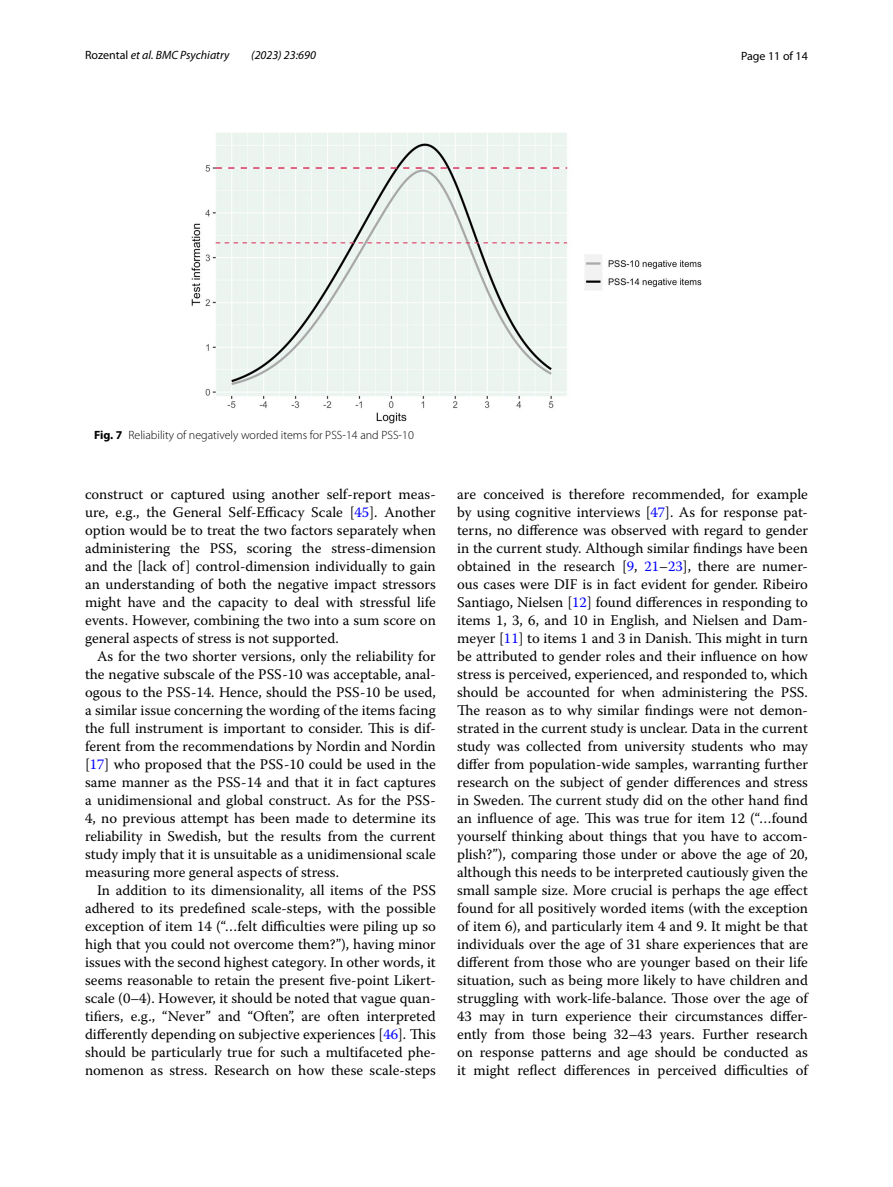
<style>
.page{position:relative;width:893px;height:1187px;background:#fff}
.page>*{position:absolute;margin:0;border:0;box-sizing:border-box;transform-origin:0 0}
.t1{font:14.7px/18px "Warnock Pro";color:#000;text-align:justify}
.t2{font:300 12px "Myriad Pro";color:#000}
.t3{font:italic 12px "Myriad Pro";color:#000}
.t4{font:12px "Myriad Pro";color:#000}
.s1{font-style:normal}
.s2{font-weight:700}
.s3{color:#00f}
</style>
<div class="page">
<img style="left:191px;top:133px;width:511px;height:290px">
<p class="t3" style="left:85px;top:48px;width:146px"><span class="s1">Rozental</span> et al. BMC Psychiatry</p>
<p class="t3" style="left:251px;top:48px;width:66px">(2023) 23:690</p>
<p class="t4" style="left:741px;top:48px;width:68px">Page 11 of 14</p>
<p class="t2" style="left:94px;top:428px;width:321px"><span class="s2">Fig. 7</span> Reliability of negatively worded items for PSS-14 and PSS-10</p>
<p class="t1" style="left:85px;top:485px;width:352px">construct or captured using another self-report meas&shy;ure, e.g., the General Self-Efficacy Scale [<span class="s3">45</span>]. Another option would be to treat the two factors separately when administering the PSS, scoring the stress-dimension and the [lack of] control-dimension individually to gain an understanding of both the negative impact stressors might have and the capacity to deal with stressful life events. However, combining the two into a sum score on general aspects of stress is not supported.</p>
<p class="t1" style="left:85px;top:647px;width:352px;text-indent:12px">As for the two shorter versions, only the reliability for the negative subscale of the PSS-10 was acceptable, anal&shy;ogous to the PSS-14. Hence, should the PSS-10 be used, a similar issue concerning the wording of the items facing the full instrument is important to consider. This is dif&shy;ferent from the recommendations by Nordin and Nordin [<span class="s3">17</span>] who proposed that the PSS-10 could be used in the same manner as the PSS-14 and that it in fact captures a unidimensional and global construct. As for the PSS-4, no previous attempt has been made to determine its reliability in Swedish, but the results from the current study imply that it is unsuitable as a unidimensional scale measuring more general aspects of stress.</p>
<p class="t1" style="left:85px;top:881px;width:352px;text-indent:12px">In addition to its dimensionality, all items of the PSS adhered to its predefined scale-steps, with the possible exception of item 14 (“…felt difficulties were piling up so high that you could not overcome them?”), having minor issues with the second highest category. In other words, it seems reasonable to retain the present five-point Likert&shy;scale (0–4). However, it should be noted that vague quan&shy;tifiers, e.g., “Never” and “Often”, are often interpreted differently depending on subjective experiences [<span class="s3">46</span>]. This should be particularly true for such a multifaceted phe&shy;nomenon as stress. Research on how these scale-steps</p>
<p class="t1" style="left:457px;top:485px;width:352px">are conceived is therefore recommended, for example by using cognitive interviews [<span class="s3">47</span>]. As for response pat&shy;terns, no difference was observed with regard to gender in the current study. Although similar findings have been obtained in the research [<span class="s3">9</span>, <span class="s3">21</span>–<span class="s3">23</span>], there are numer&shy;ous cases were DIF is in fact evident for gender. Ribeiro Santiago, Nielsen [<span class="s3">12</span>] found differences in responding to items 1, 3, 6, and 10 in English, and Nielsen and Dam&shy;meyer [<span class="s3">11</span>] to items 1 and 3 in Danish. This might in turn be attributed to gender roles and their influence on how stress is perceived, experienced, and responded to, which should be accounted for when administering the PSS.<br>The reason as to why similar findings were not demon&shy;strated in the current study is unclear. Data in the current study was collected from university students who may differ from population-wide samples, warranting further research on the subject of gender differences and stress in Sweden. The current study did on the other hand find an influence of age. This was true for item 12 (“…found yourself thinking about things that you have to accom&shy;plish?”), comparing those under or above the age of 20, although this needs to be interpreted cautiously given the small sample size. More crucial is perhaps the age effect found for all positively worded items (with the exception of item 6), and particularly item 4 and 9. It might be that individuals over the age of 31 share experiences that are different from those who are younger based on their life situation, such as being more likely to have children and struggling with work-life-balance. Those over the age of 43 may in turn experience their circumstances differ&shy;ently from those being 32–43 years. Further research on response patterns and age should be conducted as it might reflect differences in perceived difficulties of</p>
</div>
